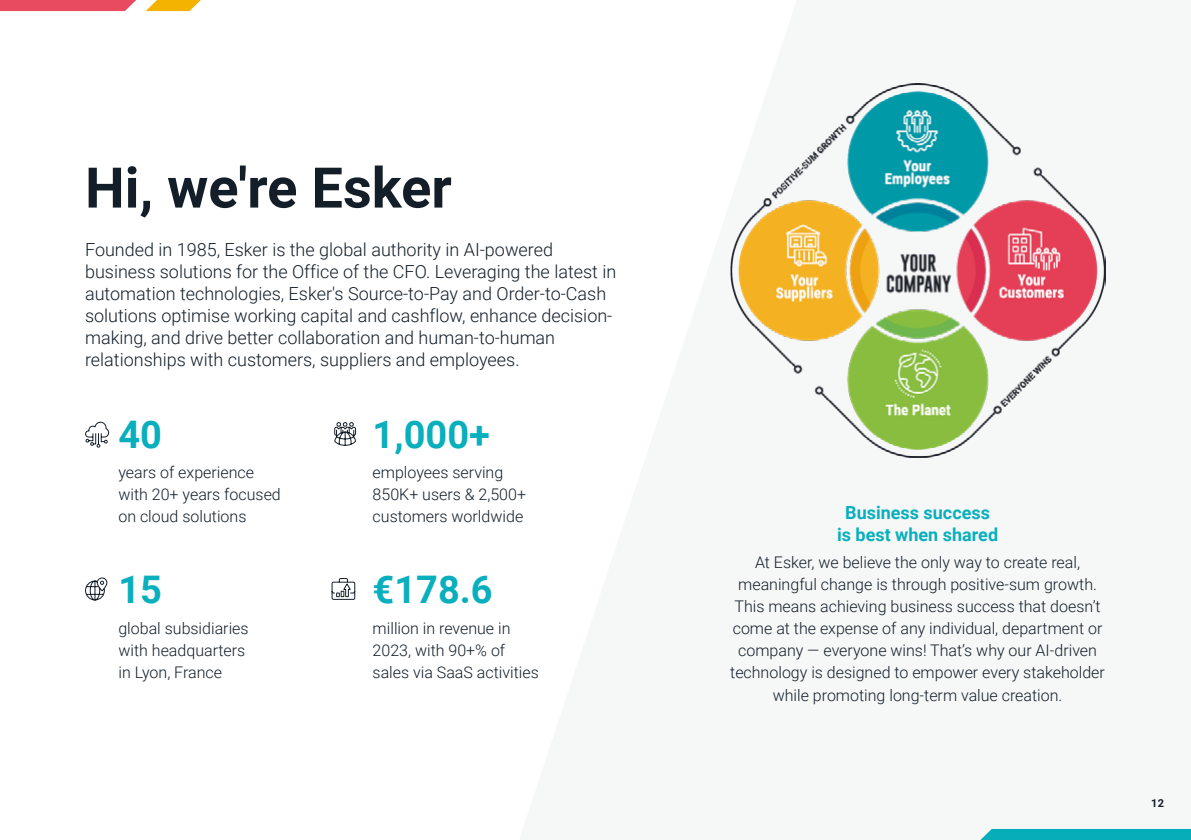
<style>
.page{position:relative;width:1191px;height:840px;background:#fff}
.page>*{position:absolute;margin:0;border:0;box-sizing:border-box;transform-origin:0 0}
.t1{font:700 56px "Roboto";color:#131e29}
.t2{font:700 38px "Roboto";color:#09afbd}
.t3{font:300 18px/22px "Roboto";color:#131e29}
.t4{font:700 18px/22px "Roboto";color:#09afbd;text-align:center}
.t5{font:300 16px/22px "Roboto";color:#131e29}
.t6{font:700 11px "Roboto";color:#131e29}
</style>
<div class="page">
<svg style="left:0;top:0;width:136px;height:11px"></svg>
<svg style="left:146px;top:0;width:55px;height:11px"></svg>
<img style="left:731px;top:84px;width:374px;height:373px">
<svg style="left:85px;top:421px;width:25px;height:27px"></svg>
<svg style="left:85px;top:577px;width:23px;height:23px"></svg>
<svg style="left:334px;top:422px;width:22px;height:24px"></svg>
<svg style="left:331px;top:578px;width:25px;height:22px"></svg>
<svg style="left:981px;top:828px;width:210px;height:11px;background:#21b5c0"></svg>
<h1 class="t1" style="left:85px;top:148px;width:368px">Hi, we're Esker</h1>
<p class="t3" style="left:85px;top:237px;width:533px">Founded in 1985, Esker is the global authority in AI-powered business solutions for the Office of the CFO. Leveraging the latest in automation technologies, Esker's Source-to-Pay and Order-to-Cash solutions optimise working capital and cashflow, enhance decision&shy;making, and drive better collaboration and human-to-human relationships with customers, suppliers and employees.</p>
<h2 class="t2" style="left:118px;top:408px;width:45px">40</h2>
<p class="t5" style="left:118px;top:461px;width:164px">years of experience with 20+ years focused on cloud solutions</p>
<h2 class="t2" style="left:118px;top:562px;width:45px">15</h2>
<p class="t5" style="left:118px;top:616px;width:132px">global subsidiaries with headquarters in Lyon, France</p>
<h2 class="t2" style="left:373px;top:408px;width:119px">1,000+</h2>
<p class="t5" style="left:373px;top:461px;width:155px">employees serving<br>850K+ users &amp; 2,500+ customers worldwide</p>
<h2 class="t2" style="left:373px;top:562px;width:122px">€178.6</h2>
<p class="t5" style="left:373px;top:616px;width:168px">million in revenue in<br>2023, with 90+% of sales via SaaS activities</p>
<p class="t4" style="left:837px;top:500px;width:163px">Business success is best when shared</p>
<p class="t5" style="left:730px;top:550px;width:376px;text-align:center">At Esker, we believe the only way to create real, meaningful change is through positive-sum growth.<br>This means achieving business success that doesn’t come at the expense of any individual, department or company — everyone wins! That’s why our AI-driven technology is designed to empower every stakeholder while promoting long-term value creation.</p>
<p class="t6" style="left:1151px;top:795px;width:14px">12</p>
</div>
